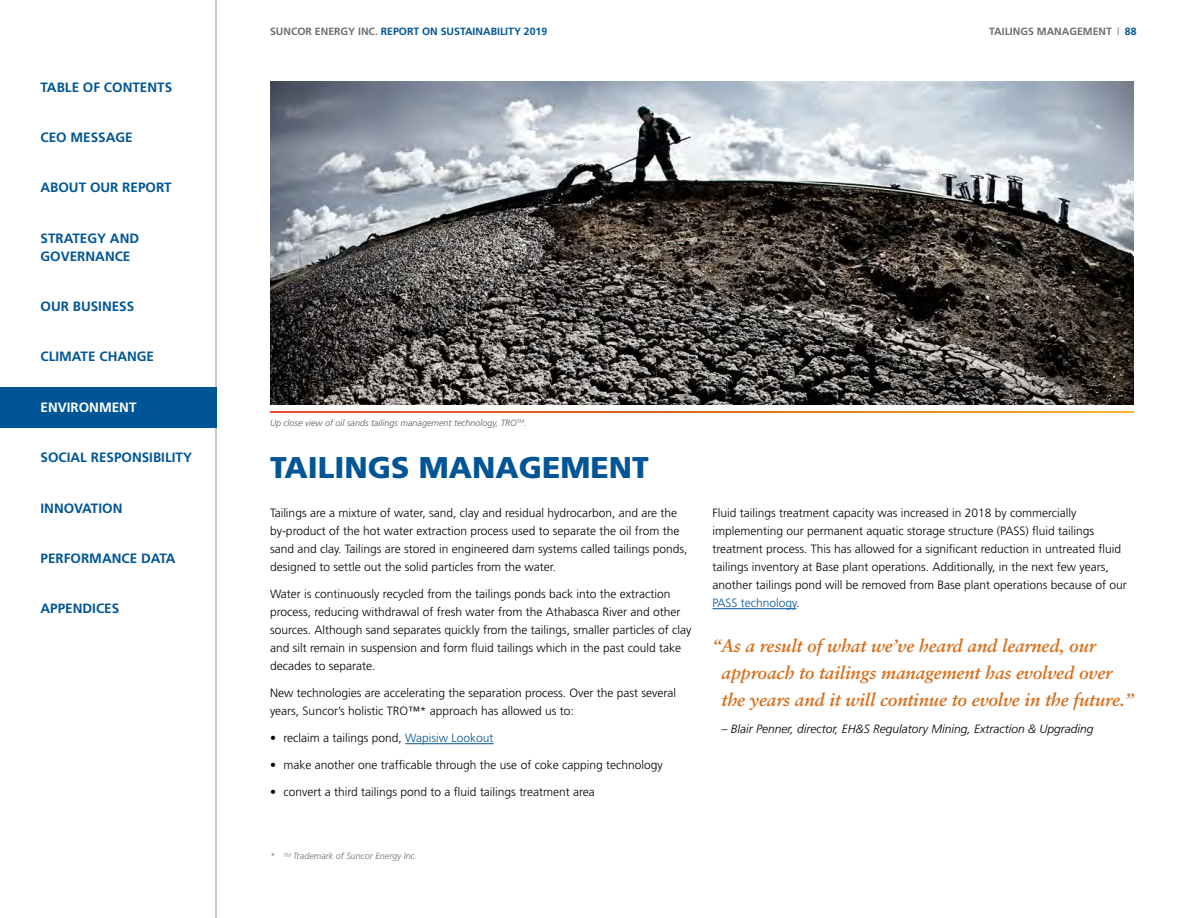
<style>
.page{position:relative;width:1188px;height:918px;background:#fff}
.page>*{position:absolute;margin:0;border:0;box-sizing:border-box;transform-origin:0 0}
.t1{font:900 30px "Frutiger";color:#005596}
.t2{font:italic 700 18px/27px "Sabon";letter-spacing:-.01em;color:#d56f1d}
.t3{font:700 13.5px/18px "Frutiger";color:#005596}
.t4{font:700 13.5px "Frutiger";color:#fff}
.t5{font:300 12px/18px "Frutiger";color:#000}
.t6{font:italic 300 12px "Frutiger";color:#000}
.t7{font:700 10.5px "Frutiger";color:#005596}
.t8{font:700 10.5px "Frutiger";color:#6d6e71}
.t9{font:italic 300 9px "Frutiger";color:#58595b}
.t10{font:italic 300 9px "Frutiger";color:#6d6e71}
.s1{color:#6d6e71}
.s2{font-weight:300}
.s3{color:#005596}
</style>
<div class="page">
<hr style="left:216px;top:0;width:1px;height:918px;background:#939598">
<svg style="left:270px;top:411px;width:864px;height:2px;background:#e67325"></svg>
<hr style="left:405px;top:743px;width:89px;height:1px;background:#005596">
<hr style="left:712px;top:608px;width:85px;height:1px;background:#005596">
<img style="left:270px;top:81px;width:864px;height:324px">
<div style="left:0;top:387px;width:216px;height:40px;background:#005596"></div>
<p class="t3" style="left:40px;top:78px;width:133px">TABLE OF CONTENTS</p>
<p class="t3" style="left:40px;top:128px;width:94px">CEO MESSAGE</p>
<p class="t3" style="left:40px;top:178px;width:133px">ABOUT OUR REPORT</p>
<p class="t3" style="left:40px;top:229px;width:100px">STRATEGY AND<br>GOVERNANCE</p>
<p class="t3" style="left:40px;top:297px;width:95px">OUR BUSINESS</p>
<p class="t3" style="left:40px;top:348px;width:115px">CLIMATE CHANGE</p>
<p class="t4" style="left:40px;top:399px;width:98px">ENVIRONMENT</p>
<p class="t3" style="left:40px;top:448px;width:153px">SOCIAL RESPONSIBILITY</p>
<p class="t3" style="left:40px;top:499px;width:83px">INNOVATION</p>
<p class="t3" style="left:40px;top:549px;width:137px">PERFORMANCE DATA</p>
<p class="t3" style="left:40px;top:600px;width:80px">APPENDICES</p>
<p class="t7" style="left:270px;top:25px;width:279px"><span class="s1">SUNCOR ENERGY INC.</span> REPORT ON SUSTAINABILITY 2019</p>
<p class="t8" style="left:989px;top:25px;width:149px">TAILINGS MANAGEMENT <span class="s2">|</span> <span class="s3">88</span></p>
<p class="t9" style="left:270px;top:418px;width:258px">Up close view of oil sands tailings management technology, TRO<sup>TM</sup>.</p>
<h2 class="t1" style="left:270px;top:449px;width:380px">TAILINGS MANAGEMENT</h2>
<p class="t5" style="left:270px;top:504px;width:419px">Tailings are a mixture of water, sand, clay and residual hydrocarbon, and are the by-product of the hot water extraction process used to separate the oil from the sand and clay. Tailings are stored in engineered dam systems called tailings ponds, designed to settle out the solid particles from the water.</p>
<p class="t5" style="left:270px;top:585px;width:423px">Water is continuously recycled from the tailings ponds back into the extraction process, reducing withdrawal of fresh water from the Athabasca River and other sources. Although sand separates quickly from the tailings, smaller particles of clay and silt remain in suspension and form fuid tailings which in the past could take decades to separate.</p>
<p class="t5" style="left:270px;top:684px;width:408px">New technologies are accelerating the separation process. Over the past several years, Suncor’s holistic TRO™* approach has allowed us to:</p>
<p class="t5" style="left:270px;top:729px;width:225px">• reclaim a tailings pond, <span class="s3">Wapisiw Lookout</span></p>
<p class="t5" style="left:270px;top:756px;width:394px">• make another one traffcable through the use of coke capping technology</p>
<p class="t5" style="left:270px;top:783px;width:326px">• convert a third tailings pond to a fuid tailings treatment area</p>
<p class="t5" style="left:712px;top:504px;width:416px">Fluid tailings treatment capacity was increased in 2018 by commercially implementing our permanent aquatic storage structure (PASS) fuid tailings treatment process. This has allowed for a signifcant reduction in untreated fuid tailings inventory at Base plant operations. Additionally, in the next few years, another tailings pond will be removed from Base plant operations because of our <span class="s3">PASS technology</span>.</p>
<h4 class="t2" style="left:722px;top:632px;width:414px;text-indent:-9px">“As a result of what we’ve heard and learned, our approach to tailings management has evolved over the years and it will continue to evolve in the future.”</h4>
<p class="t6" style="left:722px;top:722px;width:374px">– Blair Penner, director, EH&amp;S Regulatory Mining, Extraction &amp; Upgrading</p>
<p class="t10" style="left:270px;top:851px;width:149px">* <sup>TM</sup> Trademark of Suncor Energy Inc.</p>
</div>
